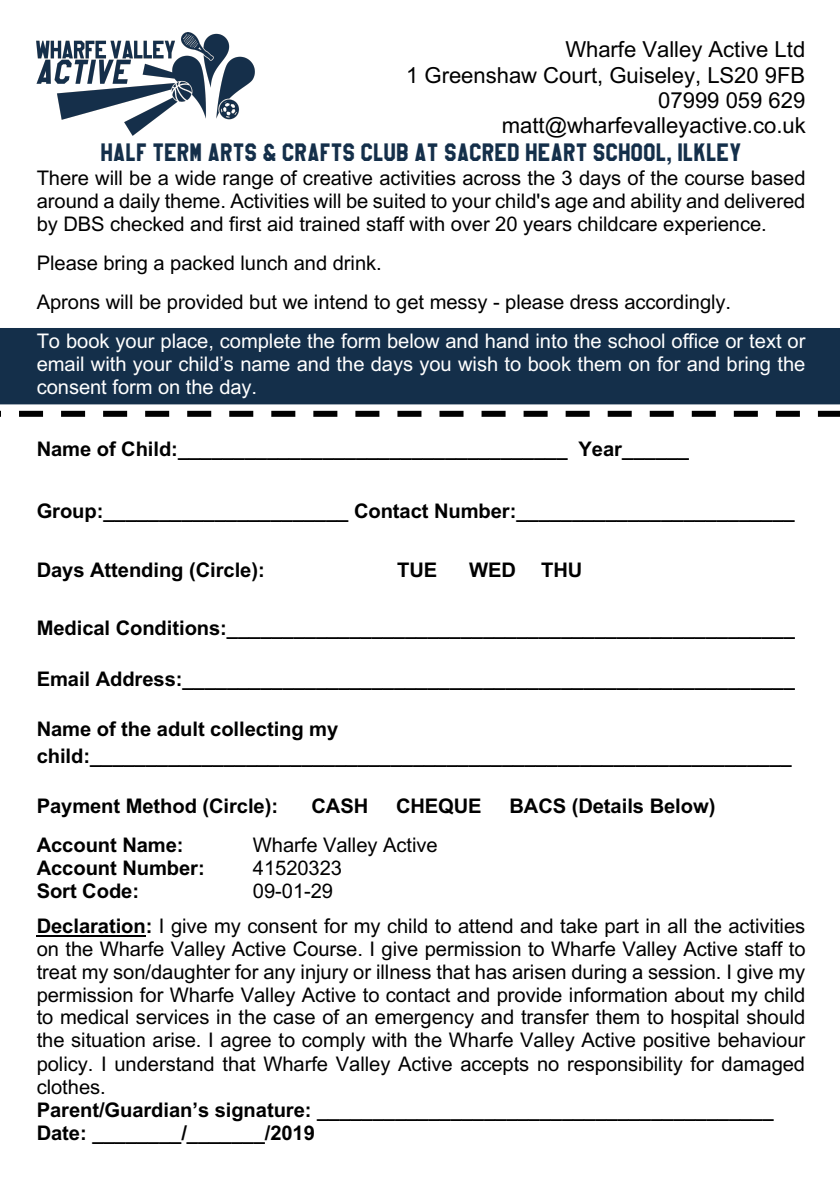
<style>
.page{position:relative;width:840px;height:1191px;background:#fff}
.page>*{position:absolute;margin:0;border:0;box-sizing:border-box;transform-origin:0 0}
.t1{font:22px/25.2px "Arial";color:#000;text-align:right}
.t2{font:22px "High School USA Sans";color:#142f4a}
.t3{font:20.2px/23px "Arial";letter-spacing:-.005em;color:#000;text-align:justify}
.t4{font:700 20.2px/26.4px "Arial";letter-spacing:-.005em;color:#000}
.t5{font:20.2px/22.8px "Arial";letter-spacing:-.005em;color:#fff;text-align:justify}
.s1{font-weight:700}
</style>
<div class="page">
<div style="left:0;top:328px;width:839px;height:77px;background:#142f4a"></div>
<hr style="left:37px;top:934px;width:109px;height:2px;background:#000">
<img style="left:36px;top:33px;width:219px;height:103px">
<svg style="left:0;top:411px;width:839px;height:6px"></svg>
<p class="t1" style="left:406px;top:37px;width:401px">Wharfe Valley Active Ltd<br>1 Greenshaw Court, Guiseley, LS20 9FB<br>07999 059 629 matt@wharfevalleyactive.co.uk</p>
<p class="t2" style="left:100px;top:139px;width:642px">HALF TERM ARTS &amp; CRAFTS CLUB AT SACRED HEART SCHOOL, ILKLEY</p>
<p class="t3" style="left:37px;top:167px;width:770px">There will be a wide range of creative activities across the 3 days of the course based around a daily theme. Activities will be suited to your child's age and ability and delivered by DBS checked and first aid trained staff with over 20 years childcare experience.</p>
<p class="t3" style="left:37px;top:244px;width:695px;line-height:38.8px">Please bring a packed lunch and drink.<br>Aprons will be provided but we intend to get messy - please dress accordingly.</p>
<p class="t5" style="left:37px;top:330px;width:769px">To book your place, complete the form below and hand into the school office or text or email with your child’s name and the days you wish to book them on for and bring the consent form on the day.</p>
<p class="t4" style="left:37px;top:436px;width:653px">Name of Child:___________________________________ Year______</p>
<p class="t4" style="left:37px;top:498px;width:759px">Group:______________________ Contact Number:_________________________</p>
<p class="t4" style="left:37px;top:556px;width:229px">Days Attending (Circle):</p>
<p class="t4" style="left:397px;top:556px;width:42px">TUE</p>
<p class="t4" style="left:469px;top:556px;width:48px">WED</p>
<p class="t4" style="left:541px;top:556px;width:43px">THU</p>
<p class="t4" style="left:37px;top:615px;width:759px">Medical Conditions:___________________________________________________</p>
<p class="t4" style="left:37px;top:665px;width:759px">Email Address:_______________________________________________________</p>
<p class="t4" style="left:37px;top:716px;width:756px">Name of the adult collecting my child:_______________________________________________________________</p>
<p class="t4" style="left:37px;top:793px;width:243px">Payment Method (Circle):</p>
<p class="t4" style="left:311px;top:793px;width:58px">CASH</p>
<p class="t4" style="left:396px;top:793px;width:87px">CHEQUE</p>
<p class="t4" style="left:509px;top:793px;width:207px">BACS (Details Below)</p>
<p class="t4" style="left:37px;top:832px;width:148px">Account Name:</p>
<p class="t3" style="left:253px;top:833px;width:186px">Wharfe Valley Active</p>
<p class="t4" style="left:37px;top:855px;width:169px">Account Number:</p>
<p class="t3" style="left:253px;top:856px;width:91px">41520323</p>
<p class="t4" style="left:37px;top:878px;width:104px">Sort Code:</p>
<p class="t3" style="left:37px;top:874px;width:769px;line-height:34.6px;text-indent:216px">09-01-29<br><span class="s1">Declaration:</span> I give my consent for my child to attend and take part in all the activities</p>
<p class="t3" style="left:37px;top:937px;width:769px">on the Wharfe Valley Active Course. I give permission to Wharfe Valley Active staff to treat my son/daughter for any injury or illness that has arisen during a session. I give my permission for Wharfe Valley Active to contact and provide information about my child to medical services in the case of an emergency and transfer them to hospital should the situation arise. I agree to comply with the Wharfe Valley Active positive behaviour policy. I understand that Wharfe Valley Active accepts no responsibility for damaged clothes.</p>
<p class="t4" style="left:37px;top:1098px;width:738px;line-height:23px">Parent/Guardian’s signature: _________________________________________<br>Date: ________/_______/2019</p>
</div>
